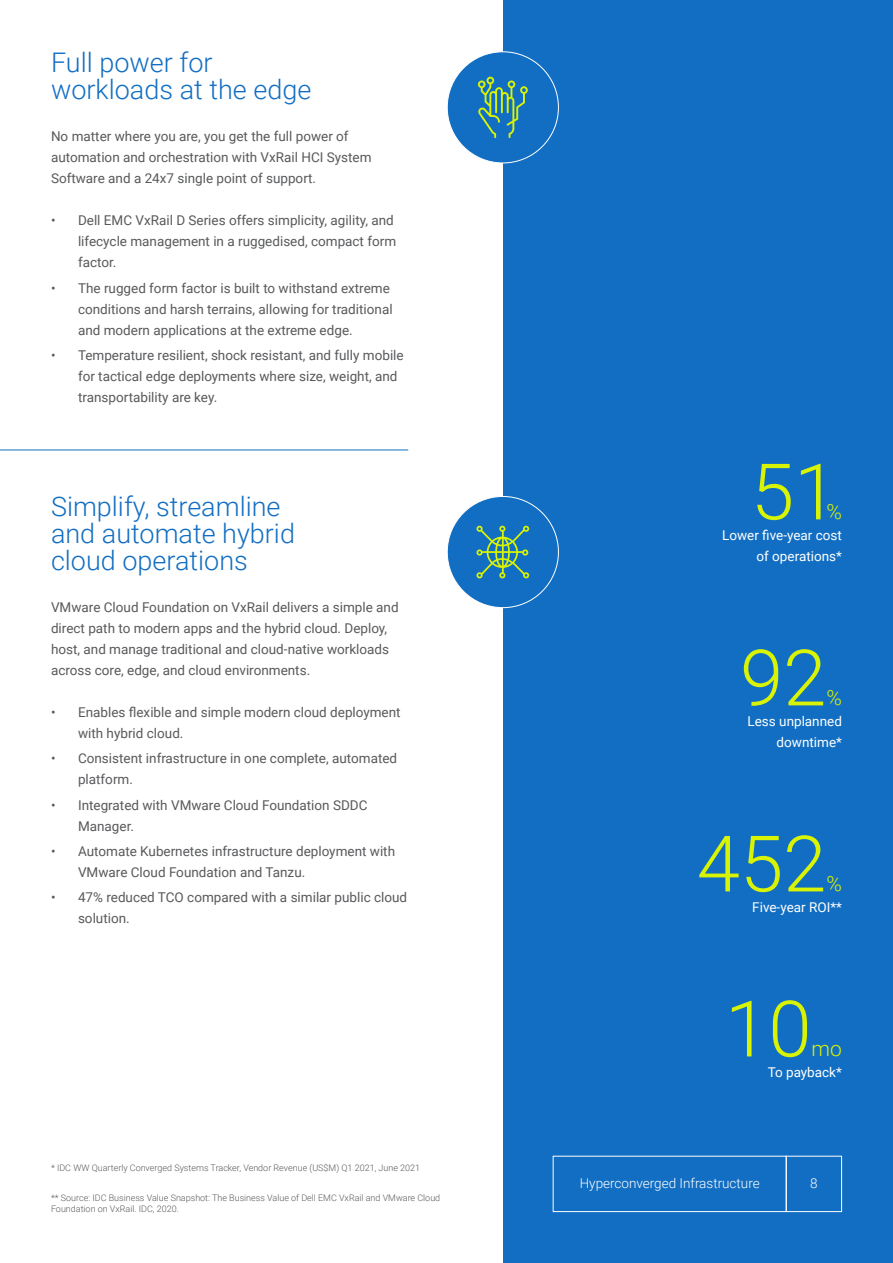
<style>
.page{position:relative;width:893px;height:1263px;background:#fff}
.page>*{position:absolute;margin:0;border:0;box-sizing:border-box;transform-origin:0 0}
.t1{font:300 78px "Roboto";color:#d8f303}
.t2{font:300 27px/27px "Roboto";color:#126ec2}
.t3{font:300 21px "Roboto";color:#d8f303}
.t4{font:13.5px/21px "Roboto";color:#58595b}
.t5{font:13.5px/21px "Roboto";color:#fff;text-align:right}
.t6{font:300 13.5px "Roboto";color:#fff}
.t7{font:300 9px/10.8px "Roboto";color:#58595b}
</style>
<div class="page">
<div style="left:504px;top:0;width:389px;height:1263px;background:#126ec2"></div>
<hr style="left:0;top:450px;width:408px;height:1px;background:#126ec2">
<div style="left:447px;top:52px;width:111px;height:111px;background:#126ec2;border-radius:50%"></div>
<div style="left:447px;top:496px;width:111px;height:112px;background:#126ec2;border-radius:50%"></div>
<div style="left:786px;top:1156px;width:56px;height:56px;border:1px solid #fff"></div>
<div style="left:553px;top:1156px;width:234px;height:56px;border:1px solid #fff"></div>
<svg style="left:476px;top:526px;width:53px;height:52px"></svg>
<svg style="left:478px;top:77px;width:50px;height:61px"></svg>
<h2 class="t2" style="left:51px;top:48px;width:262px">Full power for workloads at the edge</h2>
<p class="t4" style="left:51px;top:126px;width:322px">No matter where you are, you get the full power of automation and orchestration with VxRail HCI System<br>Software and a 24x7 single point of support.</p>
<p class="t4" style="left:78px;top:210px;width:320px;text-indent:-27px">• Dell EMC VxRail D Series offers simplicity, agility, and lifecycle management in a ruggedised, compact form factor.</p>
<p class="t4" style="left:78px;top:277px;width:316px;text-indent:-27px">• The rugged form factor is built to withstand extreme conditions and harsh terrains, allowing for traditional and modern applications at the extreme edge.</p>
<p class="t4" style="left:78px;top:344px;width:327px;text-indent:-27px">• Temperature resilient, shock resistant, and fully mobile for tactical edge deployments where size, weight, and transportability are key.</p>
<h2 class="t2" style="left:51px;top:492px;width:246px">Simplify, streamline and automate hybrid cloud operations</h2>
<p class="t4" style="left:51px;top:596px;width:349px">VMware Cloud Foundation on VxRail delivers a simple and direct path to modern apps and the hybrid cloud. Deploy, host, and manage traditional and cloud-native workloads across core, edge, and cloud environments.</p>
<p class="t4" style="left:78px;top:701px;width:324px;text-indent:-27px">• Enables flexible and simple modern cloud deployment with hybrid cloud.</p>
<p class="t4" style="left:78px;top:747px;width:321px;text-indent:-27px">• Consistent infrastructure in one complete, automated platform.</p>
<p class="t4" style="left:78px;top:794px;width:291px;text-indent:-27px">• Integrated with VMware Cloud Foundation SDDC<br>Manager.</p>
<p class="t4" style="left:78px;top:840px;width:319px;text-indent:-27px">• Automate Kubernetes infrastructure deployment with<br>VMware Cloud Foundation and Tanzu.</p>
<p class="t4" style="left:78px;top:886px;width:331px;text-indent:-27px">• 47% reduced TCO compared with a similar public cloud solution.</p>
<p class="t7" style="left:51px;top:1162px;width:371px">* IDC WW Quarterly Converged Systems Tracker, Vendor Revenue (US$M) Q1 2021, June 2021</p>
<p class="t7" style="left:51px;top:1192px;width:391px">** Source: IDC Business Value Snapshot: The Business Value of Dell EMC VxRail and VMware Cloud<br>Foundation on VxRail. IDC, 2020.</p>
<h1 class="t1" style="left:751px;top:437px;width:88px">51</h1>
<h3 class="t3" style="left:826px;top:497px;width:17px">%</h3>
<p class="t5" style="left:722px;top:525px;width:121px">Lower five-year cost of operations*</p>
<h1 class="t1" style="left:740px;top:623px;width:88px">92</h1>
<h3 class="t3" style="left:826px;top:683px;width:17px">%</h3>
<p class="t5" style="left:747px;top:711px;width:96px">Less unplanned downtime*</p>
<h1 class="t1" style="left:697px;top:809px;width:131px">452</h1>
<h3 class="t3" style="left:826px;top:869px;width:17px">%</h3>
<p class="t5" style="left:752px;top:897px;width:91px">Five-year ROI**</p>
<h1 class="t1" style="left:725px;top:974px;width:88px">10</h1>
<h3 class="t3" style="left:812px;top:1034px;width:32px">mo</h3>
<p class="t5" style="left:768px;top:1062px;width:76px">To payback*</p>
<p class="t6" style="left:580px;top:1174px;width:182px">Hyperconverged Infrastructure</p>
<p class="t6" style="left:810px;top:1174px;width:9px">8</p>
</div>
